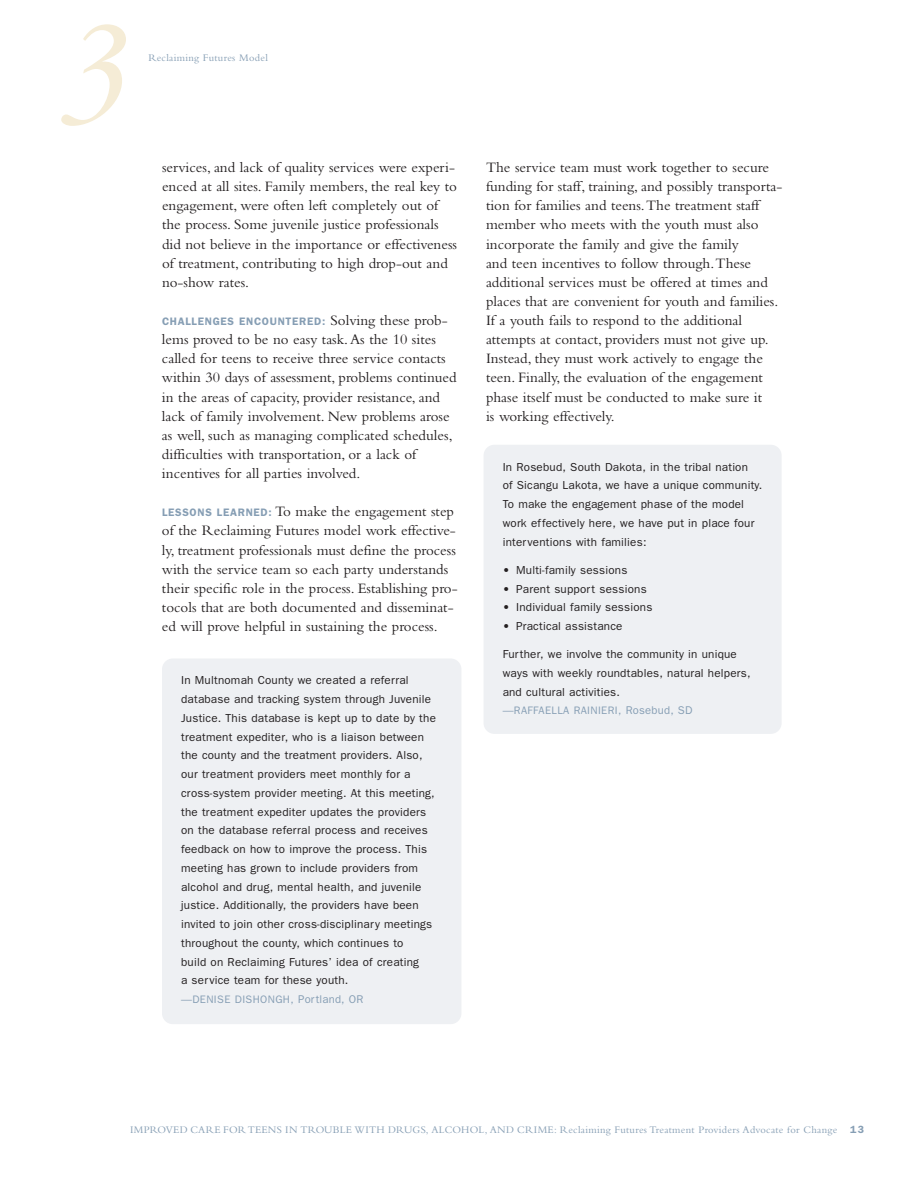
<style>
.page{position:relative;width:918px;height:1188px;background:#fff}
.page>*{position:absolute;margin:0;border:0;box-sizing:border-box;transform-origin:0 0}
.t1{font:italic 156px "Bembo";color:#f5ecd6}
.t2{font:15px/19.2px "Bembo";color:#231f20}
.t3{font:11.7px/18.8px "Franklin Gothic";letter-spacing:.02em;color:#231f20}
.t4{font:10.8px "Franklin Gothic";letter-spacing:.035em;color:#869eb4}
.t5{font:600 10.8px "Franklin Gothic";letter-spacing:.065em;color:#869eb4}
.t6{font:10.5px "Bembo";letter-spacing:.03em;color:#869eb4}
.s1{font-family:"Bembo";font-weight:400;font-size:15px;color:#231f20}
.s2{font-family:"Franklin Gothic";font-weight:600;font-size:10.8px;color:#869eb4}
.s3{font-size:11.25px}
.s4{font-family:"Franklin Gothic";font-weight:600}
</style>
<div class="page">
<div style="left:162px;top:658px;width:299px;height:366px;background:#eef0f3;border-radius:11px"></div>
<div style="left:484px;top:445px;width:298px;height:289px;background:#eef0f3;border-radius:11px"></div>
<h1 class="t1" style="left:52px;top:19px;width:81px">3</h1>
<p class="t6" style="left:148px;top:54px;width:121px">Reclaiming Futures Model</p>
<p class="t2" style="left:162px;top:159px;width:297px">services, and lack of quality services were experi&shy;enced at all sites. Family members, the real key to engagement, were often left completely out of the process. Some juvenile justice professionals did not believe in the importance or effectiveness of treatment, contributing to high drop-out and no-show rates.</p>
<p class="t5" style="left:162px;top:318px;width:287px">CHALLENGES ENCOUNTERED: <span class="s1">Solving these prob-</span></p>
<p class="t2" style="left:162px;top:331px;width:296px">lems proved to be no easy task.As the 10 sites called for teens to receive three service contacts within 30 days of assessment, problems continued in the areas of capacity, provider resistance, and lack of family involvement. New problems arose as well, such as managing complicated schedules, difficulties with transportation, or a lack of incentives for all parties involved.</p>
<p class="t2" style="left:162px;top:503px;width:297px"><span class="s2">LESSONS LEARNED:</span> To make the engagement step of the Reclaiming Futures model work effective&shy;ly, treatment professionals must define the process with the service team so each party understands their specific role in the process. Establishing pro&shy;tocols that are both documented and disseminat&shy;ed will prove helpful in sustaining the process.</p>
<p class="t3" style="left:181px;top:672px;width:256px">In Multnomah County we created a referral database and tracking system through Juvenile Justice. This database is kept up to date by the treatment expediter, who is a liaison between the county and the treatment providers. Also, our treatment providers meet monthly for a cross-system provider meeting. At this meeting, the treatment expediter updates the providers on the database referral process and receives feedback on how to improve the process. This meeting has grown to include providers from alcohol and drug, mental health, and juvenile justice. Additionally, the providers have been invited to join other cross-disciplinary meetings throughout the county, which continues to<br>build on Reclaiming Futures’ idea of creating<br>a service team for these youth.</p>
<p class="t4" style="left:181px;top:996px;width:184px">—DENISE DISHONGH, <span class="s3">Portland, OR</span></p>
<p class="t2" style="left:486px;top:159px;width:298px">The service team must work together to secure funding for staff, training, and possibly transporta&shy;tion for families and teens.The treatment staff member who meets with the youth must also incorporate the family and give the family<br>and teen incentives to follow through.These additional services must be offered at times and places that are convenient for youth and families.<br>If a youth fails to respond to the additional attempts at contact, providers must not give up.<br>Instead, they must work actively to engage the teen. Finally, the evaluation of the engagement phase itself must be conducted to make sure it<br>is working effectively.</p>
<p class="t3" style="left:503px;top:458px;width:261px">In Rosebud, South Dakota, in the tribal nation<br>of Sicangu Lakota, we have a unique community.<br>To make the engagement phase of the model work effectively here, we have put in place four interventions with families:</p>
<p class="t3" style="left:503px;top:561px;width:126px">• Multi-family sessions</p>
<p class="t3" style="left:503px;top:580px;width:146px">• Parent support sessions</p>
<p class="t3" style="left:503px;top:599px;width:151px">• Individual family sessions</p>
<p class="t3" style="left:503px;top:618px;width:121px">• Practical assistance</p>
<p class="t3" style="left:503px;top:646px;width:249px">Further, we involve the community in unique ways with weekly roundtables, natural helpers, and cultural activities.</p>
<p class="t4" style="left:503px;top:707px;width:191px">—RAFFAELLA RAINIERI, <span class="s3">Rosebud, SD</span></p>
<p class="t6" style="left:130px;top:1126px;width:735px">IMPROVED CARE FORTEENS IN TROUBLE WITH DRUGS, ALCOHOL, AND CRIME: Reclaiming Futures Treatment Providers Advocate for Change <span class="s4">13</span></p>
</div>
